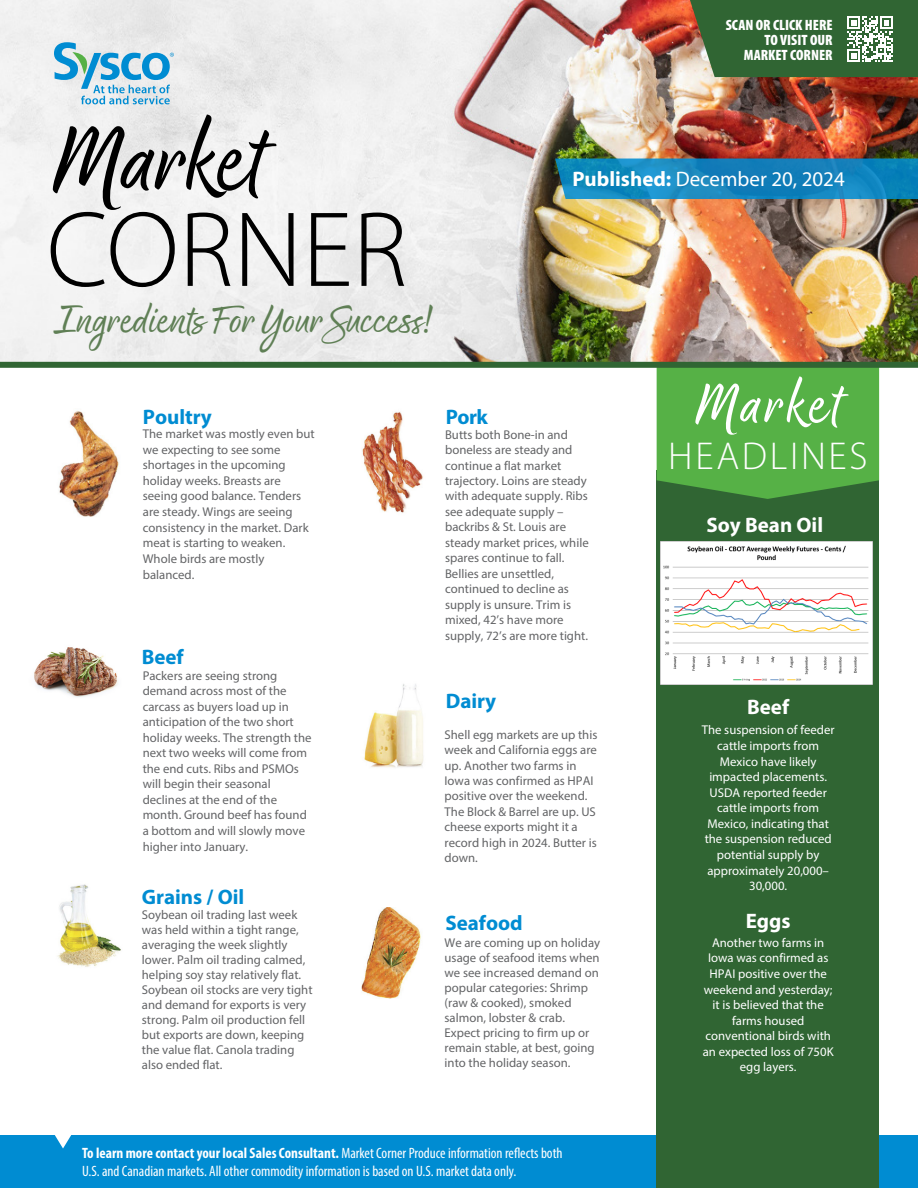
<style>
.page{position:relative;width:918px;height:1188px;background:#fff}
.page>*{position:absolute;margin:0;border:0;box-sizing:border-box;transform-origin:0 0}
.t1{font:108px "Good Karma Smooth";color:#000}
.t2{font:300 108px "Myriad Pro";color:#000}
.t3{font:66px "Good Karma Smooth";letter-spacing:.05em;color:#fff}
.t4{font:45px "Good Karma Smooth";color:#5f7f55}
.t5{font:300 39px "Myriad Pro";letter-spacing:.07em;color:#fff}
.t6{font:700 21px "Myriad Pro";color:#008cd2}
.t7{font:21px "Myriad Pro";color:#fff}
.t8{font:700 21px "Myriad Pro";color:#fff}
.t9{font:condensed 15px/18px "Myriad Pro";color:#fff}
.t10{font:900 condensed 15px/15px "Myriad Pro";color:#fff;text-align:right}
.t11{font:12.75px/15.5px "Myriad Pro";color:#636466}
.t12{font:12.75px/15.6px "Myriad Pro";color:#fff;text-align:center}
.s1{font-weight:700}
</style>
<div class="page">
<img style="left:0;top:0;width:918px;height:362px">
<div style="left:0;top:1135px;width:918px;height:53px;background:#008cd2"></div>
<svg style="left:555px;top:159px;width:363px;height:40px;background:#1485bb"></svg>
<svg style="left:54px;top:42px;width:120px;height:62px;background:#a2cee1"></svg>
<img style="left:59px;top:411px;width:60px;height:106px">
<img style="left:362px;top:411px;width:61px;height:102px">
<img style="left:57px;top:884px;width:64px;height:83px">
<img style="left:364px;top:684px;width:60px;height:84px">
<img style="left:361px;top:907px;width:60px;height:92px">
<div style="left:657px;top:471px;width:222px;height:717px;background:#306533"></div>
<svg style="left:657px;top:368px;width:222px;height:131px;background:#53ab44"></svg>
<img style="left:34px;top:647px;width:84px;height:50px">
<svg style="left:54px;top:1135px;width:18px;height:14px"></svg>
<svg style="left:690px;top:0;width:228px;height:77px;background:#467245"></svg>
<div style="left:0;top:362px;width:918px;height:6px;background:#306533"></div>
<img style="left:660px;top:542px;width:213px;height:143px">
<p class="t10" style="left:726px;top:17px;width:108px">SCAN OR CLICK HERE<br>TO VISIT OUR<br>MARKET CORNER</p>
<h1 class="t1" style="left:54px;top:97px;width:209px">Market</h1>
<h1 class="t2" style="left:47px;top:185px;width:362px">CORNER</h1>
<h3 class="t4" style="left:54px;top:294px;width:380px">Ingredients For Your Success!</h3>
<h3 class="t6" style="left:143px;top:404px;width:71px">Poultry</h3>
<p class="t11" style="left:143px;top:426px;width:173px">The market was mostly even but we expecting to see some shortages in the upcoming holiday weeks. Breasts are seeing good balance. Tenders are steady. Wings are seeing consistency in the market. Dark meat is starting to weaken.<br>Whole birds are mostly balanced.</p>
<h3 class="t6" style="left:142px;top:643px;width:44px">Beef</h3>
<p class="t11" style="left:143px;top:667px;width:170px">Packers are seeing strong demand across most of the carcass as buyers load up in anticipation of the two short holiday weeks. The strength the next two weeks will come from the end cuts. Ribs and PSMOs will begin their seasonal declines at the end of the month. Ground beef has found a bottom and will slowly move higher into January.</p>
<h3 class="t6" style="left:142px;top:883px;width:104px">Grains / Oil</h3>
<p class="t11" style="left:142px;top:907px;width:172px;line-height:15px">Soybean oil trading last week was held within a tight range, averaging the week slightly lower. Palm oil trading calmed, helping soy stay relatively flat.<br>Soybean oil stocks are very tight and demand for exports is very strong. Palm oil production fell but exports are down, keeping the value flat. Canola trading also ended flat.</p>
<h3 class="t7" style="left:572px;top:166px;width:274px"><span class="s1">Published:</span> December 20, 2024</h3>
<h3 class="t6" style="left:446px;top:404px;width:44px">Pork</h3>
<p class="t11" style="left:445px;top:426px;width:145px">Butts both Bone-in and boneless are steady and continue a flat market trajectory. Loins are steady with adequate supply. Ribs see adequate supply – backribs &amp; St. Louis are steady market prices, while spares continue to fall.<br>Bellies are unsettled, continued to decline as supply is unsure. Trim is mixed, 42’s have more supply, 72’s are more tight.</p>
<h3 class="t6" style="left:446px;top:688px;width:52px">Dairy</h3>
<p class="t11" style="left:445px;top:727px;width:154px">Shell egg markets are up this week and California eggs are up. Another two farms in<br>Iowa was confirmed as HPAI positive over the weekend.<br>The Block &amp; Barrel are up. US cheese exports might it a record high in 2024. Butter is down.</p>
<h3 class="t6" style="left:445px;top:909px;width:79px">Seafood</h3>
<p class="t11" style="left:445px;top:935px;width:157px;line-height:15px">We are coming up on holiday usage of seafood items when we see increased demand on popular categories: Shrimp (raw &amp; cooked), smoked salmon, lobster &amp; crab.<br>Expect pricing to firm up or remain stable, at best, going into the holiday season.</p>
<h2 class="t3" style="left:696px;top:366px;width:145px">Market</h2>
<h3 class="t5" style="left:668px;top:432px;width:201px">HEADLINES</h3>
<h3 class="t8" style="left:707px;top:511px;width:118px">Soy Bean Oil</h3>
<h3 class="t8" style="left:747px;top:693px;width:44px">Beef</h3>
<p class="t12" style="left:702px;top:722px;width:134px">The suspension of feeder cattle imports from<br>Mexico have likely impacted placements.<br>USDA reported feeder cattle imports from<br>Mexico, indicating that the suspension reduced potential supply by approximately 20,000–<br>30,000.</p>
<h3 class="t8" style="left:746px;top:907px;width:46px">Eggs</h3>
<p class="t12" style="left:703px;top:935px;width:132px">Another two farms in<br>Iowa was confirmed as<br>HPAI positive over the weekend and yesterday; it is believed that the farms housed conventional birds with an expected loss of 750K egg layers.</p>
<p class="t9" style="left:82px;top:1144px;width:482px"><span class="s1">To learn more contact your local Sales Consultant.</span> Market Corner Produce information reflects both<br>U.S. and Canadian markets. All other commodity information is based on U.S. market data only.</p>
</div>
